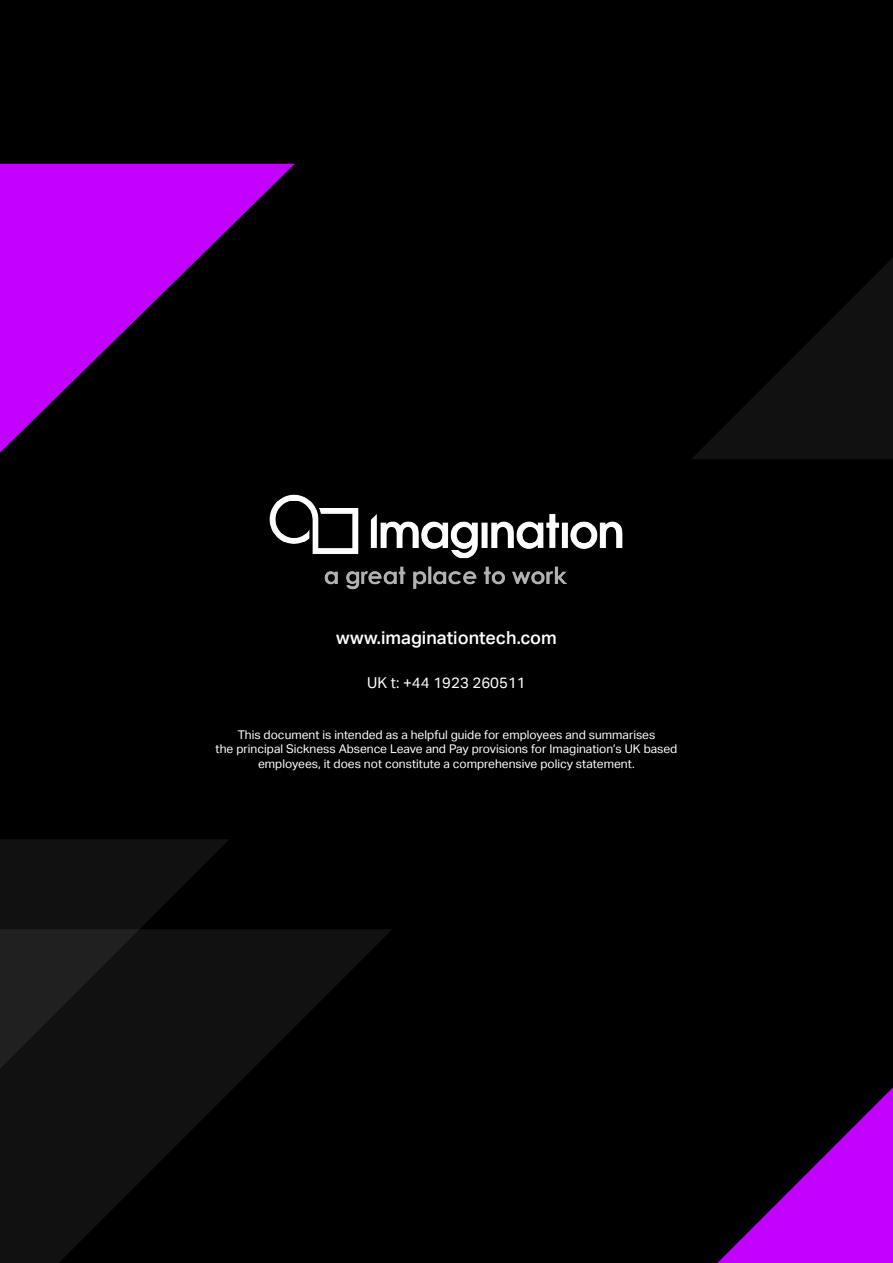
<style>
.page{position:relative;width:893px;height:1263px;background:#000}
.page>*{position:absolute;margin:0;border:0;box-sizing:border-box;transform-origin:0 0}
.t1{font:500 18px "Aktiv Grotesk";color:#fff}
.t2{font:15px "Aktiv Grotesk";color:#fff}
.t3{font:12px/14.4px "Aktiv Grotesk";color:#fff;text-align:center}
</style>
<div class="page">
<svg style="left:0;top:164px;width:295px;height:289px"></svg>
<svg style="left:692px;top:258px;width:201px;height:201px;fill:#101010"></svg>
<svg style="left:230px;top:929px;width:162px;height:162px;fill:#111"></svg>
<svg style="left:0;top:839px;width:230px;height:424px;fill:#111"></svg>
<svg style="left:717px;top:1087px;width:176px;height:176px"></svg>
<img style="left:269px;top:494px;width:354px;height:96px">
<h1 class="t1" style="left:336px;top:627px;width:222px">www.imaginationtech.com</h1>
<p class="t2" style="left:367px;top:674px;width:160px">UK t: +44 1923 260511</p>
<p class="t3" style="left:216px;top:727px;width:463px">This document is intended as a helpful guide for employees and summarises<br>the principal Sickness Absence Leave and Pay provisions for Imagination’s UK based employees, it does not constitute a comprehensive policy statement.</p>
</div>
